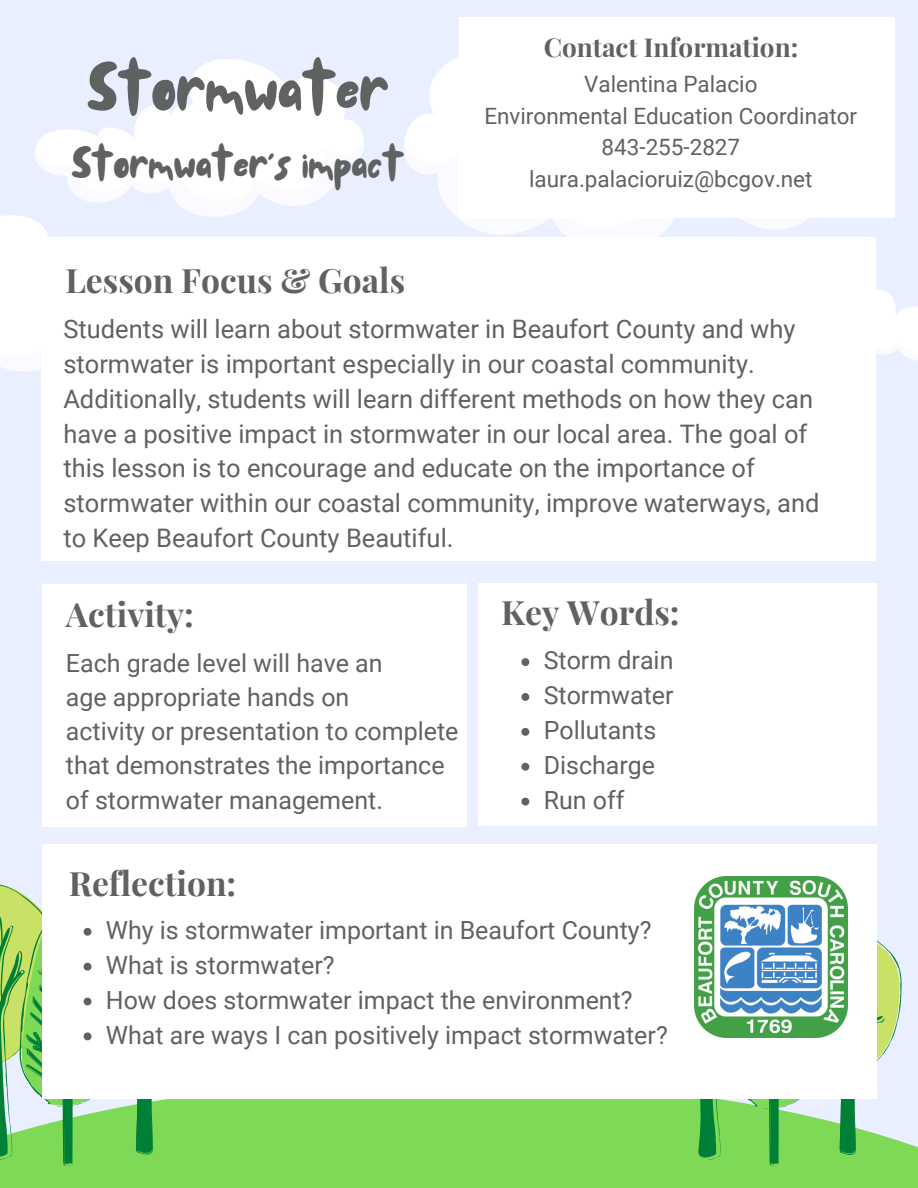
<style>
.page{position:relative;width:918px;height:1188px;background:#e9efff}
.page>*{position:absolute;margin:0;border:0;box-sizing:border-box;transform-origin:0 0}
.t1{font:64.5px "NF Lepetitcochon Regular";color:#606261}
.t2{font:42px "NF Lepetitcochon Regular";color:#606261}
.t3{font:700 33.6px "Playfair Display";color:#606261}
.t4{font:700 26.1px "Playfair Display";color:#606261}
.t5{font:25.5px/34.8px "Roboto";color:#606261}
.t6{font:25.05px/34.2px "Roboto";color:#606261}
.t7{font:22.5px "Roboto";color:#606261}
</style>
<div class="page">
<div style="left:0;top:1078px;width:918px;height:110px;background:#7ed957"></div>
<svg style="left:629px;top:940px;width:272px;height:226px"></svg>
<svg style="left:43px;top:59px;width:320px;height:78px"></svg>
<svg style="left:876px;top:290px;width:42px;height:71px"></svg>
<svg style="left:405px;top:57px;width:54px;height:80px;fill:#fff"></svg>
<svg style="left:486px;top:217px;width:381px;height:20px"></svg>
<svg style="left:0;top:137px;width:486px;height:234px"></svg>
<div style="left:41px;top:237px;width:835px;height:324px;background:#fff"></div>
<div style="left:459px;top:17px;width:435px;height:200px;background:#fff"></div>
<div style="left:42px;top:844px;width:835px;height:254px;background:#fff"></div>
<div style="left:43px;top:584px;width:424px;height:243px;background:#fff"></div>
<img style="left:695px;top:876px;width:153px;height:161px">
<div style="left:478px;top:583px;width:398px;height:243px;background:#fff"></div>
<svg style="left:521px;top:658px;width:8px;height:8px"></svg>
<svg style="left:521px;top:693px;width:8px;height:8px"></svg>
<svg style="left:521px;top:728px;width:8px;height:8px"></svg>
<svg style="left:521px;top:763px;width:8px;height:8px"></svg>
<svg style="left:521px;top:798px;width:8px;height:8px"></svg>
<svg style="left:0;top:884px;width:200px;height:282px"></svg>
<p class="t1" style="left:87px;top:44px;width:303px">Stormwater</p>
<p class="t2" style="left:71px;top:135px;width:334px">Stormwater’s impact</p>
<p class="t4" style="left:544px;top:29px;width:256px">Contact Information:</p>
<p class="t7" style="left:584px;top:72px;width:175px">Valentina Palacio</p>
<p class="t7" style="left:484px;top:103px;width:374px">Environmental Education Coordinator</p>
<p class="t7" style="left:602px;top:135px;width:140px">843-255-2827</p>
<p class="t7" style="left:529px;top:166px;width:285px">laura.palacioruiz@bcgov.net</p>
<h1 class="t3" style="left:65px;top:257px;width:341px">Lesson Focus &amp; Goals</h1>
<p class="t5" style="left:63px;top:312px;width:758px">Students will learn about stormwater in Beaufort County and why stormwater is important especially in our coastal community.<br>Additionally, students will learn different methods on how they can have a positive impact in stormwater in our local area. The goal of this lesson is to encourage and educate on the importance of stormwater within our coastal community, improve waterways, and to Keep Beaufort County Beautiful.</p>
<p class="t3" style="left:66px;top:590px;width:129px">Activity:</p>
<p class="t6" style="left:66px;top:646px;width:394px">Each grade level will have an<br>age appropriate hands on<br>activity or presentation to complete that demonstrates the importance of stormwater management.</p>
<h3 class="t3" style="left:69px;top:860px;width:169px">Reflection:</h3>
<p class="t3" style="left:501px;top:589px;width:180px">Key Words:</p>
<h2 class="t6" style="left:544px;top:644px;width:131px">Storm drain</h2>
<h4 class="t6" style="left:544px;top:679px;width:131px">Stormwater</h4>
<p class="t6" style="left:544px;top:714px;width:114px">Pollutants</p>
<p class="t6" style="left:544px;top:748px;width:113px">Discharge</p>
<h2 class="t6" style="left:544px;top:783px;width:82px">Run off</h2>
<h4 class="t6" style="left:106px;top:913px;width:547px">Why is stormwater important in Beaufort County?</h4>
<p class="t6" style="left:106px;top:948px;width:230px">What is stormwater?</p>
<h2 class="t6" style="left:106px;top:983px;width:528px">How does stormwater impact the environment?</h2>
<p class="t6" style="left:106px;top:1018px;width:563px">What are ways I can positively impact stormwater?</p>
</div>
